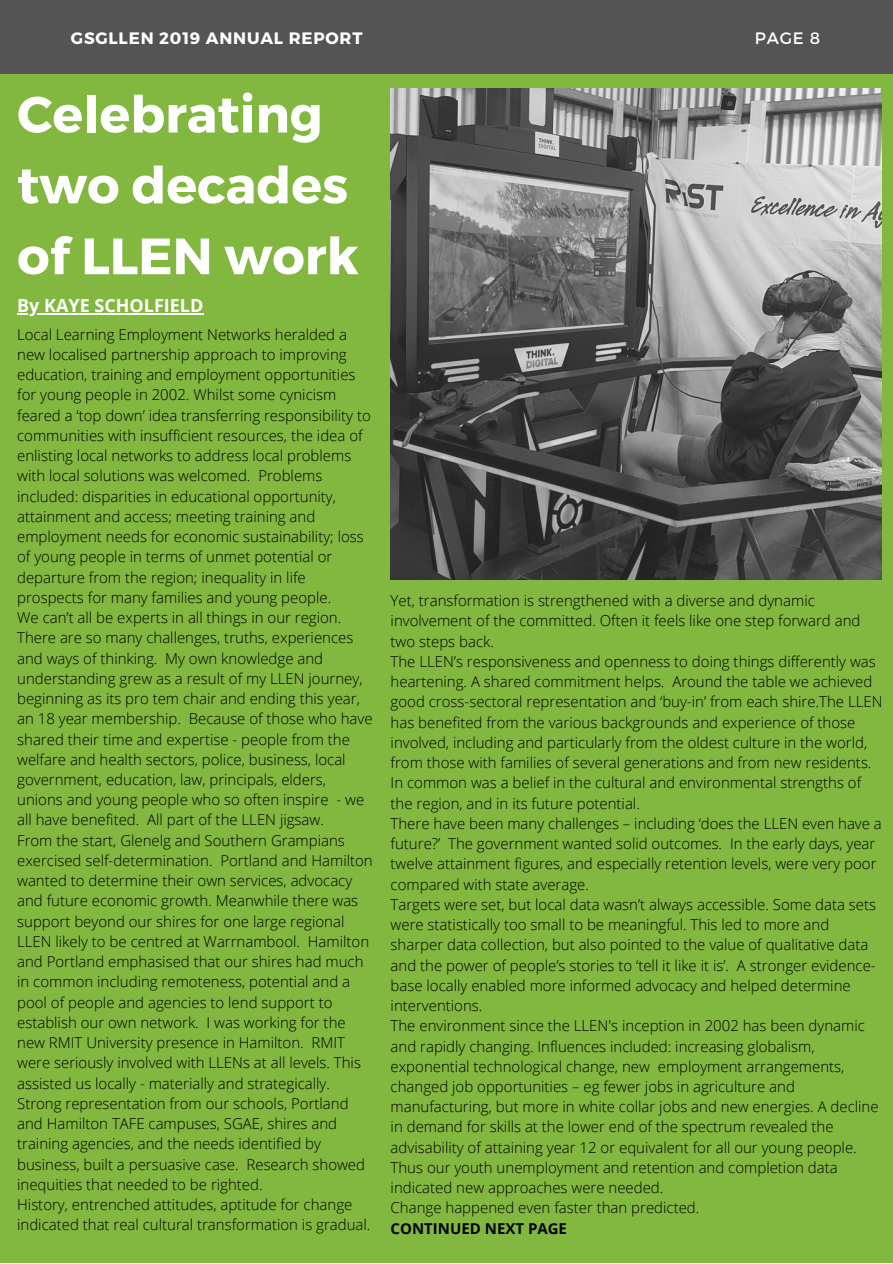
<style>
.page{position:relative;width:893px;height:1264px;background:#fff}
.page>*{position:absolute;margin:0;border:0;box-sizing:border-box;transform-origin:0 0}
.t1{font:700 51px/70.8px "Montserrat";color:#fff}
.t2{font:700 18px "Open Sans";color:#fff}
.t3{font:700 16.5px "Montserrat";letter-spacing:.05em;color:#fff}
.t4{font:16.5px "Montserrat";color:#fff}
.t5{font:300 15px/20.2px "Open Sans";color:#000}
.t6{font:700 15px "Open Sans";color:#000}
</style>
<div class="page">
<div style="left:0;top:0;width:892px;height:1262px;background:#82b840"></div>
<img style="left:390px;top:89px;width:491px;height:490px">
<div style="left:0;top:0;width:892px;height:74px;background:#545454"></div>
<hr style="left:17px;top:313px;width:186px;height:1px;background:#fff">
<p class="t3" style="left:71px;top:27px;width:293px">GSGLLEN 2019 ANNUAL REPORT</p>
<p class="t4" style="left:754px;top:27px;width:67px">PAGE 8</p>
<p class="t1" style="left:17px;top:76px;width:307px">Celebrating</p>
<p class="t1" style="left:17px;top:147px;width:343px">two decades of LLEN work</p>
<p class="t2" style="left:17px;top:293px;width:188px">By KAYE SCHOLFIELD</p>
<p class="t5" style="left:17px;top:324px;width:355px">Local Learning Employment Networks heralded a new localised partnership approach to improving education, training and employment opportunities for young people in 2002. Whilst some cynicism feared a ‘top down’ idea transferring responsibility to communities with insufficient resources, the idea of enlisting local networks to address local problems with local solutions was welcomed. Problems included: disparities in educational opportunity, attainment and access; meeting training and employment needs for economic sustainability; loss of young people in terms of unmet potential or departure from the region; inequality in life prospects for many families and young people.</p>
<p class="t5" style="left:17px;top:607px;width:357px">We can’t all be experts in all things in our region.<br>There are so many challenges, truths, experiences and ways of thinking. My own knowledge and understanding grew as a result of my LLEN journey, beginning as its pro tem chair and ending this year, an 18 year membership. Because of those who have shared their time and expertise - people from the welfare and health sectors, police, business, local government, education, law, principals, elders, unions and young people who so often inspire - we all have benefited. All part of the LLEN jigsaw.</p>
<p class="t5" style="left:17px;top:829px;width:357px">From the start, Glenelg and Southern Grampians exercised self-determination. Portland and Hamilton wanted to determine their own services, advocacy and future economic growth. Meanwhile there was support beyond our shires for one large regional LLEN likely to be centred at Warrnambool. Hamilton and Portland emphasised that our shires had much in common including remoteness, potential and a pool of people and agencies to lend support to establish our own network. I was working for the new RMIT University presence in Hamilton. RMIT were seriously involved with LLENs at all levels. This assisted us locally - materially and strategically.<br>Strong representation from our schools, Portland and Hamilton TAFE campuses, SGAE, shires and training agencies, and the needs identified by business, built a persuasive case. Research showed inequities that needed to be righted.</p>
<p class="t5" style="left:17px;top:1194px;width:355px">History, entrenched attitudes, aptitude for change indicated that real cultural transformation is gradual.</p>
<p class="t5" style="left:390px;top:590px;width:471px">Yet, transformation is strengthened with a diverse and dynamic involvement of the committed. Often it feels like one step forward and two steps back.</p>
<p class="t5" style="left:390px;top:651px;width:493px">The LLEN’s responsiveness and openness to doing things differently was heartening. A shared commitment helps. Around the table we achieved good cross-sectoral representation and ‘buy-in’ from each shire.The LLEN has benefited from the various backgrounds and experience of those involved, including and particularly from the oldest culture in the world, from those with families of several generations and from new residents.<br>In common was a belief in the cultural and environmental strengths of the region, and in its future potential.</p>
<p class="t5" style="left:390px;top:813px;width:492px">There have been many challenges – including ‘does the LLEN even have a future?’ The government wanted solid outcomes. In the early days, year twelve attainment figures, and especially retention levels, were very poor compared with state average.</p>
<p class="t5" style="left:390px;top:893px;width:487px">Targets were set, but local data wasn’t always accessible. Some data sets were statistically too small to be meaningful. This led to more and sharper data collection, but also pointed to the value of qualitative data and the power of people’s stories to ‘tell it like it is’. A stronger evidence&shy;base locally enabled more informed advocacy and helped determine interventions.</p>
<p class="t5" style="left:390px;top:1015px;width:489px">The environment since the LLEN's inception in 2002 has been dynamic and rapidly changing. Influences included: increasing globalism, exponential technological change, new employment arrangements, changed job opportunities – eg fewer jobs in agriculture and manufacturing, but more in white collar jobs and new energies. A decline in demand for skills at the lower end of the spectrum revealed the advisability of attaining year 12 or equivalent for all our young people.<br>Thus our youth unemployment and retention and completion data indicated new approaches were needed.</p>
<p class="t5" style="left:390px;top:1197px;width:310px">Change happened even faster than predicted.</p>
<p class="t6" style="left:390px;top:1217px;width:178px">CONTINUED NEXT PAGE</p>
</div>
